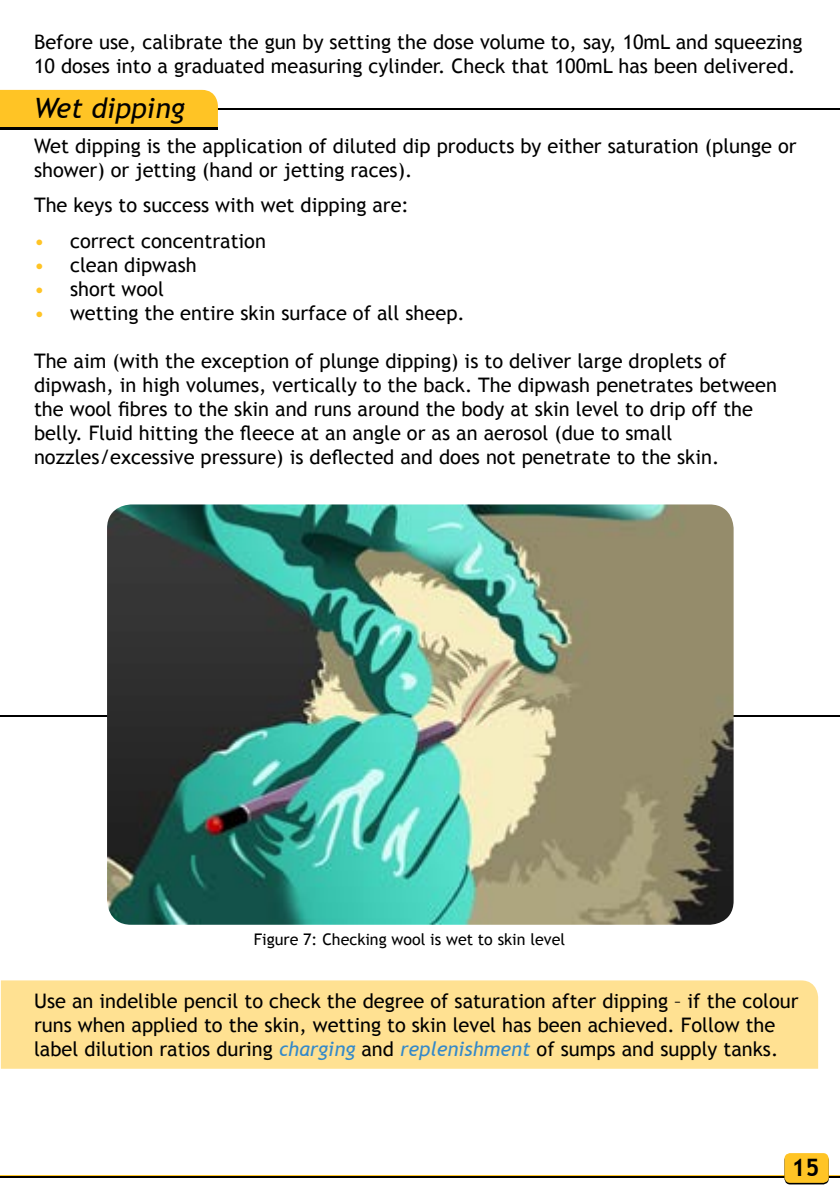
<style>
.page{position:relative;width:840px;height:1191px;background:#fff}
.page>*{position:absolute;margin:0;border:0;box-sizing:border-box;transform-origin:0 0}
.t1{font:italic 28px "Trebuchet MS";color:#000}
.t2{font:700 24px "Trebuchet MS";color:#000}
.t3{font:20px/24px "Trebuchet MS";color:#000}
.t4{font:16px "Trebuchet MS";color:#000}
.s1{color:#ffc425}
.s2{font-style:italic;color:#3489c9}
</style>
<div class="page">
<hr style="left:0;top:1176px;width:839px;height:1px;background:#000">
<svg style="left:0;top:1175px;width:839px;height:1px"></svg>
<svg style="left:784px;top:1154px;width:44px;height:30px"></svg>
<div style="left:784px;top:1153px;width:44px;height:29px;background:#ffc425;border-radius:6px"></div>
<div style="left:1px;top:980px;width:816px;height:88px;background:#ffe192"></div>
<hr style="left:0;top:108px;width:839px;height:1px;background:#000">
<div style="left:0;top:90px;width:218px;height:37px;background:#ffc425"></div>
<hr style="left:0;top:127px;width:218px;height:3px;background:#000">
<hr style="left:0;top:715px;width:839px;height:1px;background:#000">
<img style="left:107px;top:504px;width:626px;height:420px">
<p class="t3" style="left:34px;top:30px;width:769px">Before use, calibrate the gun by setting the dose volume to, say, 10mL and squeezing<br>10 doses into a graduated measuring cylinder. Check that 100mL has been delivered.</p>
<h1 class="t1" style="left:34px;top:91px;width:152px">Wet dipping</h1>
<p class="t3" style="left:34px;top:134px;width:763px">Wet dipping is the application of diluted dip products by either saturation (plunge or shower) or jetting (hand or jetting races).</p>
<p class="t3" style="left:34px;top:194px;width:376px">The keys to success with wet dipping are:</p>
<p class="t3" style="left:34px;top:229px;width:233px"><span class="s1">•</span> correct concentration</p>
<p class="t3" style="left:34px;top:253px;width:164px"><span class="s1">•</span> clean dipwash</p>
<p class="t3" style="left:34px;top:277px;width:131px"><span class="s1">•</span> short wool</p>
<p class="t3" style="left:34px;top:301px;width:432px"><span class="s1">•</span> wetting the entire skin surface of all sheep.</p>
<p class="t3" style="left:34px;top:349px;width:744px">The aim (with the exception of plunge dipping) is to deliver large droplets of dipwash, in high volumes, vertically to the back. The dipwash penetrates between the wool fibres to the skin and runs around the body at skin level to drip off the belly. Fluid hitting the fleece at an angle or as an aerosol (due to small nozzles/excessive pressure) is deflected and does not penetrate to the skin.</p>
<p class="t4" style="left:253px;top:929px;width:313px">Figure 7: Checking wool is wet to skin level</p>
<p class="t3" style="left:34px;top:989px;width:765px">Use an indelible pencil to check the degree of saturation after dipping – if the colour runs when applied to the skin, wetting to skin level has been achieved. Follow the label dilution ratios during <span class="s2">charging</span> and <span class="s2">replenishment</span> of sumps and supply tanks.</p>
<p class="t2" style="left:791px;top:1152px;width:30px">15</p>
</div>
